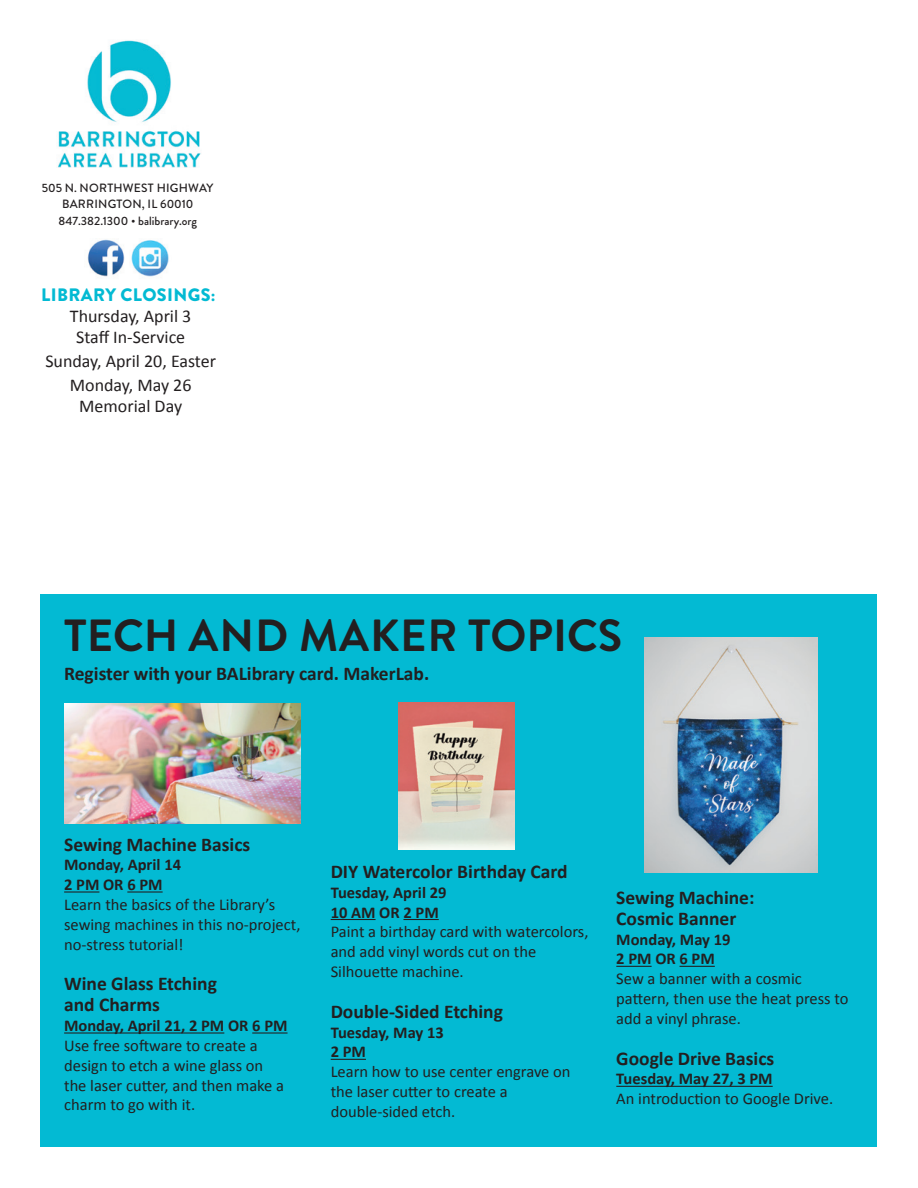
<style>
.page{position:relative;width:918px;height:1188px;background:#fff}
.page>*{position:absolute;margin:0;border:0;box-sizing:border-box;transform-origin:0 0}
.t1{font:700 45px "Brandon Grotesque";color:#231f20}
.t2{font:700 19.5px/21px "Calibri";color:#231f20}
.t3{font:18px/21px "Calibri";color:#231f20;text-align:center}
.t4{font:900 18px "Brandon Grotesque";letter-spacing:.02em;color:#03bad3}
.t5{font:16.5px/19.8px "Calibri";color:#231f20}
.t6{font:700 16.5px/19.8px "Calibri";color:#231f20}
.t7{font:500 12px/16.5px "Brandon Grotesque";color:#231f20;text-align:center}
</style>
<div class="page">
<img style="left:87px;top:239px;width:38px;height:38px">
<img style="left:131px;top:240px;width:38px;height:37px">
<div style="left:41px;top:594px;width:836px;height:553px;background:#03bad3"></div>
<img style="left:58px;top:40px;width:143px;height:128px">
<hr style="left:64px;top:891px;width:35px;height:2px;background:#231f20">
<hr style="left:127px;top:891px;width:36px;height:2px;background:#231f20">
<hr style="left:64px;top:1032px;width:160px;height:2px;background:#231f20">
<hr style="left:252px;top:1032px;width:36px;height:2px;background:#231f20">
<hr style="left:331px;top:919px;width:45px;height:1px;background:#231f20">
<hr style="left:403px;top:919px;width:36px;height:1px;background:#231f20">
<hr style="left:331px;top:1059px;width:35px;height:1px;background:#231f20">
<hr style="left:616px;top:966px;width:36px;height:1px;background:#231f20">
<hr style="left:680px;top:966px;width:35px;height:1px;background:#231f20">
<hr style="left:616px;top:1086px;width:157px;height:1px;background:#231f20">
<img style="left:64px;top:704px;width:236px;height:120px">
<img style="left:399px;top:702px;width:115px;height:147px">
<img style="left:644px;top:638px;width:174px;height:235px">
<p class="t7" style="left:42px;top:180px;width:173px">505 N. NORTHWEST HIGHWAY<br>BARRINGTON, IL 60010<br>847.382.1300 • balibrary.org</p>
<p class="t4" style="left:41px;top:282px;width:176px">LIBRARY CLOSINGS:</p>
<p class="t3" style="left:70px;top:305px;width:123px">Thursday, April 3<br>Staff In-Service</p>
<p class="t3" style="left:45px;top:348px;width:172px;line-height:24.3px">Sunday, April 20, Easter<br>Monday, May 26</p>
<p class="t3" style="left:79px;top:395px;width:104px">Memorial Day</p>
<h1 class="t1" style="left:64px;top:604px;width:560px">TECH AND MAKER TOPICS</h1>
<p class="t2" style="left:64px;top:662px;width:367px">Register with your BALibrary card. MakerLab.</p>
<p class="t2" style="left:64px;top:833px;width:188px">Sewing Machine Basics</p>
<p class="t6" style="left:64px;top:854px;width:118px">Monday, April 14<br>2 PM OR 6 PM</p>
<p class="t5" style="left:64px;top:894px;width:238px">Learn the basics of the Library’s sewing machines in this no-project, no-stress tutorial!</p>
<p class="t2" style="left:64px;top:973px;width:154px">Wine Glass Etching and Charms</p>
<p class="t6" style="left:64px;top:1015px;width:225px">Monday, April 21, 2 PM OR 6 PM</p>
<p class="t5" style="left:64px;top:1035px;width:221px">Use free software to create a design to etch a wine glass on the laser cutter, and then make a charm to go with it.</p>
<p class="t2" style="left:331px;top:860px;width:238px">DIY Watercolor Birthday Card</p>
<p class="t6" style="left:331px;top:882px;width:117px">Tuesday, April 29<br>10 AM OR 2 PM</p>
<p class="t5" style="left:331px;top:922px;width:259px">Paint a birthday card with watercolors, and add vinyl words cut on the<br>Silhouette machine.</p>
<p class="t2" style="left:331px;top:1000px;width:174px">Double-Sided Etching</p>
<p class="t6" style="left:331px;top:1022px;width:115px">Tuesday, May 13<br>2 PM</p>
<p class="t5" style="left:331px;top:1061px;width:241px">Learn how to use center engrave on the laser cutter to create a double-sided etch.</p>
<p class="t2" style="left:616px;top:886px;width:140px">Sewing Machine:<br>Cosmic Banner</p>
<p class="t6" style="left:616px;top:929px;width:116px">Monday, May 19<br>2 PM OR 6 PM</p>
<p class="t5" style="left:616px;top:968px;width:234px">Sew a banner with a cosmic pattern, then use the heat press to add a vinyl phrase.</p>
<p class="t2" style="left:616px;top:1047px;width:160px">Google Drive Basics</p>
<p class="t6" style="left:616px;top:1069px;width:158px">Tuesday, May 27, 3 PM</p>
<p class="t5" style="left:616px;top:1088px;width:219px">An introduction to Google Drive.</p>
</div>
